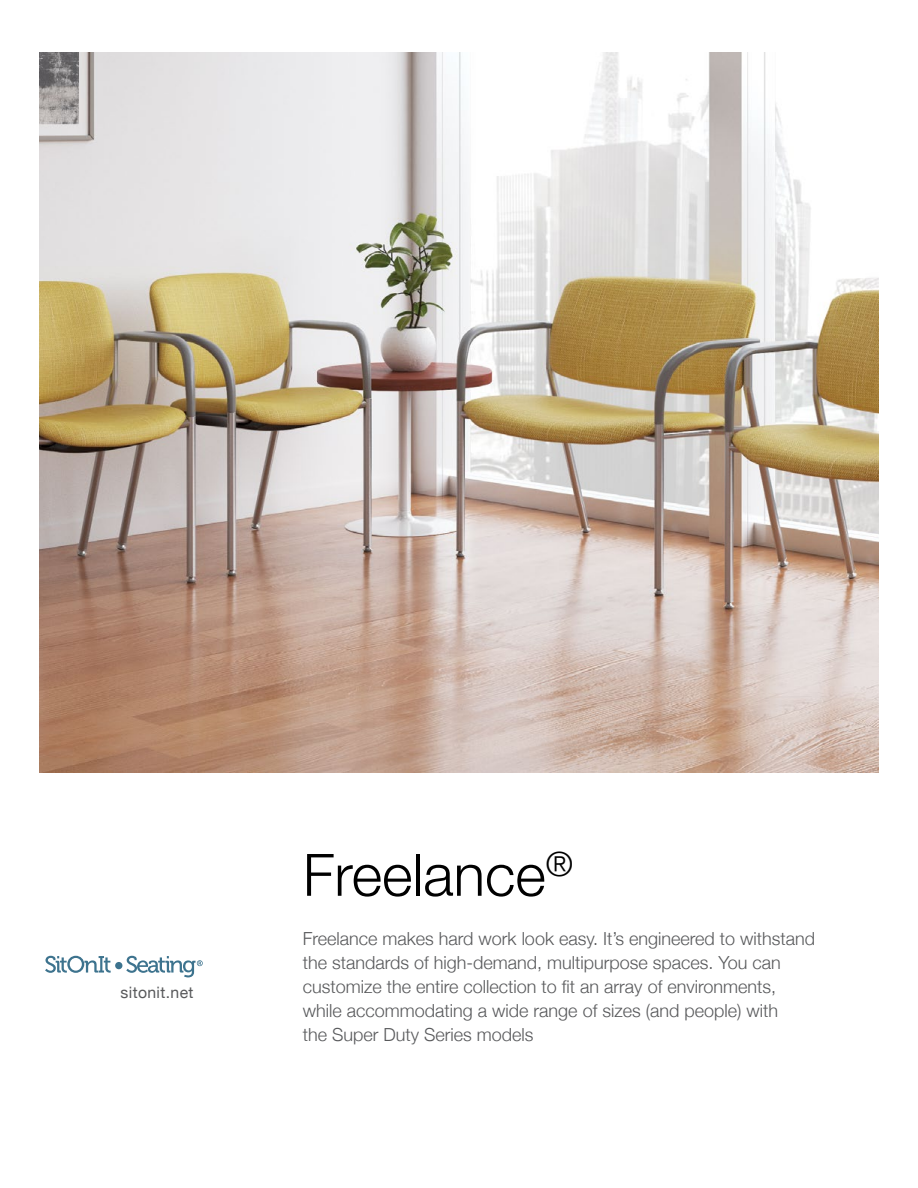
<style>
.page{position:relative;width:918px;height:1188px;background:#fff}
.page>*{position:absolute;margin:0;border:0;box-sizing:border-box;transform-origin:0 0}
.t1{font:300 58.5px "Helvetica Neue";color:#000}
.t2{font:300 18px/24px "Helvetica Neue";color:#58595b}
.t3{font:15.75px "Helvetica Neue";letter-spacing:.025em;color:#58595b}
</style>
<div class="page">
<img style="left:40px;top:52px;width:838px;height:720px">
<svg style="left:45px;top:956px;width:158px;height:21px"></svg>
<p class="t3" style="left:121px;top:981px;width:75px">sitonit.net</p>
<h1 class="t1" style="left:303px;top:828px;width:272px">Freelance<sup>®</sup></h1>
<p class="t2" style="left:303px;top:925px;width:514px">Freelance makes hard work look easy. It’s engineered to withstand the standards of high-demand, multipurpose spaces. You can customize the entire collection to fit an array of environments, while accommodating a wide range of sizes (and people) with<br>the Super Duty Series models</p>
</div>
